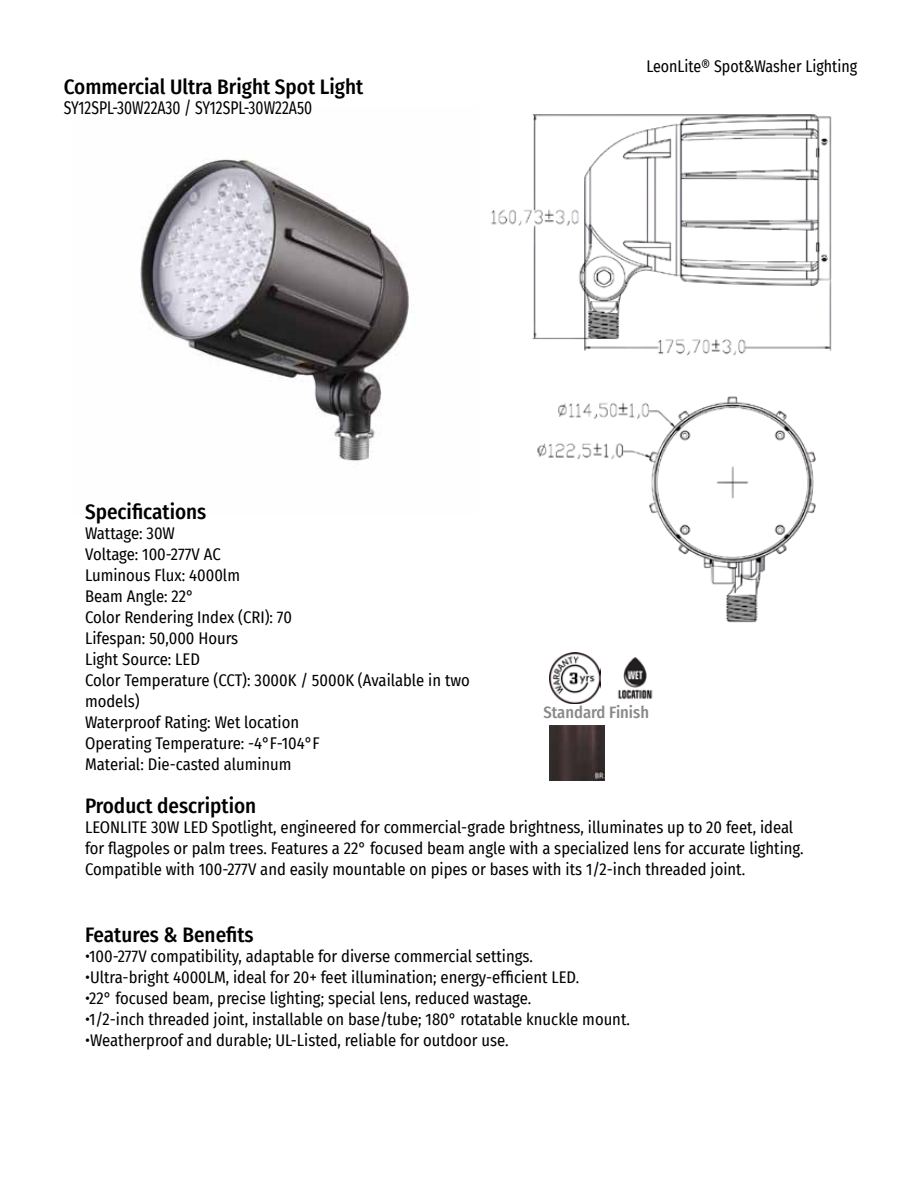
<style>
.page{position:relative;width:918px;height:1188px;background:#fff}
.page>*{position:absolute;margin:0;border:0;box-sizing:border-box;transform-origin:0 0}
.t1{font:500 21px "Fira Sans Condensed";color:#000}
.t2{font:18px "Fira Sans Condensed";color:#000;scale:.86 1}
.t3{font:16.5px/21px "Fira Sans Condensed";color:#000}
.t4{font:16.5px "Fira Sans Condensed";color:#000;scale:.96 1}
.t5{font:500 16.5px "Fira Sans Condensed";color:#898989}
</style>
<div class="page">
<img style="left:491px;top:114px;width:341px;height:509px">
<img style="left:140px;top:159px;width:269px;height:302px">
<img style="left:549px;top:653px;width:51px;height:51px">
<img style="left:549px;top:725px;width:56px;height:55px">
<img style="left:617px;top:657px;width:36px;height:43px">
<p class="t1" style="left:64px;top:70px;width:301px">Commercial Ultra Bright Spot Light</p>
<p class="t2" style="left:64px;top:95px;width:290px">SY12SPL-30W22A30 / SY12SPL-30W22A50</p>
<p class="t4" style="left:646px;top:54px;width:221px">LeonLite® Spot&amp;Washer Lighting</p>
<p class="t1" style="left:85px;top:495px;width:123px">Specifications</p>
<p class="t3" style="left:85px;top:523px;width:386px">Wattage: 30W<br>Voltage: 100-277V AC<br>Luminous Flux: 4000lm<br>Beam Angle: 22°<br>Color Rendering Index (CRI): 70<br>Lifespan: 50,000 Hours<br>Light Source: LED<br>Color Temperature (CCT): 3000K / 5000K (Available in two models)<br>Waterproof Rating: Wet location<br>Operating Temperature: -4°F-104°F<br>Material: Die-casted aluminum</p>
<p class="t1" style="left:85px;top:789px;width:173px">Product description</p>
<p class="t5" style="left:543px;top:699px;width:107px">Standard Finish</p>
<p class="t3" style="left:85px;top:817px;width:720px">LEONLITE 30W LED Spotlight, engineered for commercial-grade brightness, illuminates up to 20 feet, ideal for flagpoles or palm trees. Features a 22° focused beam angle with a specialized lens for accurate lighting.<br>Compatible with 100-277V and easily mountable on pipes or bases with its 1/2-inch threaded joint.</p>
<p class="t1" style="left:85px;top:918px;width:170px">Features &amp; Benefits</p>
<p class="t3" style="left:85px;top:946px;width:449px">•100-277V compatibility, adaptable for diverse commercial settings.</p>
<p class="t3" style="left:85px;top:967px;width:496px">•Ultra-bright 4000LM, ideal for 20+ feet illumination; energy-efficient LED.</p>
<p class="t3" style="left:85px;top:988px;width:448px">•22° focused beam, precise lighting; special lens, reduced wastage.</p>
<p class="t3" style="left:85px;top:1009px;width:546px">•1/2-inch threaded joint, installable on base/tube; 180° rotatable knuckle mount.</p>
<p class="t3" style="left:85px;top:1030px;width:425px">•Weatherproof and durable; UL-Listed, reliable for outdoor use.</p>
</div>
